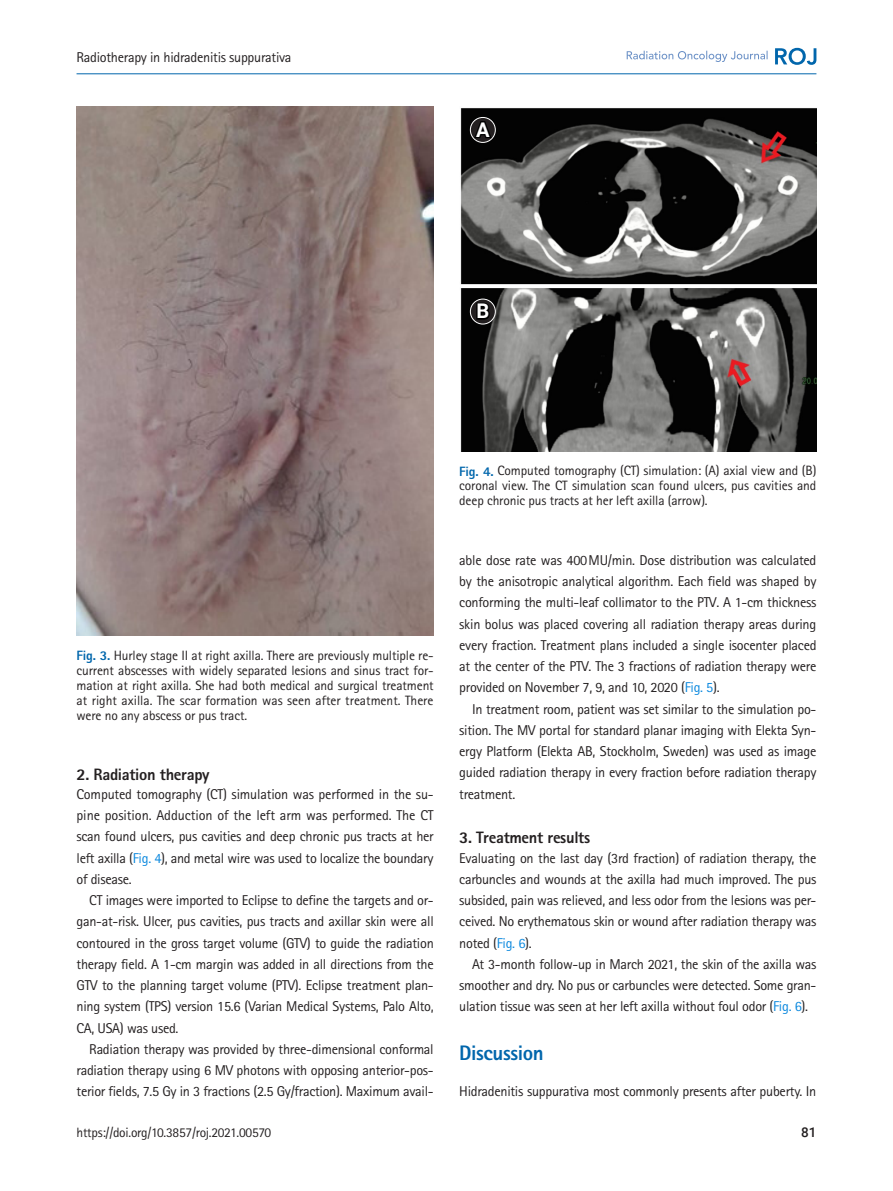
<style>
.page{position:relative;width:893px;height:1191px;background:#fff}
.page>*{position:absolute;margin:0;border:0;box-sizing:border-box;transform-origin:0 0}
.body-title{font:800 21px "Rotis Sans Serif Std";letter-spacing:-.02em;color:#0166ac}
.t1{font:700 20.25px "Roboto";color:#fff}
.body-sub-title{font:800 16.5px "Rotis Sans Serif Std";letter-spacing:-.02em;color:#231f20}
.body{font:14.25px/21.3px "Rotis Sans Serif Std";letter-spacing:-.02em;color:#231f20;text-align:justify}
.fig-caption{font:13.5px/15px "Rotis Sans Serif Std";letter-spacing:-.01em;color:#231f20;text-align:justify}
.t2{font:500 13.5px "Roboto";color:#231f20}
.s1{font-weight:800;color:#0166ac}
.s2{color:#0b88de}
</style>
<div class="page">
<img style="left:77px;top:106px;width:357px;height:529px">
<img style="left:460px;top:108px;width:356px;height:344px">
<svg style="left:470px;top:117px;width:25px;height:25px"></svg>
<div style="left:470px;top:117px;width:26px;height:26px;border:1px solid #fff;border-radius:50%"></div>
<svg style="left:472px;top:120px;width:22px;height:20px"></svg>
<svg style="left:470px;top:299px;width:25px;height:25px"></svg>
<div style="left:470px;top:298px;width:26px;height:26px;border:1px solid #fff;border-radius:50%"></div>
<svg style="left:475px;top:300px;width:17px;height:21px"></svg>
<hr style="left:77px;top:73px;width:739px;height:1px;background:#0166ac">
<svg style="left:775px;top:48px;width:41px;height:17px"></svg>
<svg style="left:627px;top:51px;width:141px;height:11px"></svg>
<p class="body" style="left:77px;top:46px;width:216px">Radiotherapy in hidradenitis suppurativa</p>
<p class="t1" style="left:476px;top:115px;width:15px">A</p>
<p class="t1" style="left:476px;top:297px;width:14px">B</p>
<p class="fig-caption" style="left:77px;top:647px;width:359px"><span class="s1">Fig. 3.</span> Hurley stage II at right axilla. There are previously multiple re&shy;current abscesses with widely separated lesions and sinus tract for&shy;mation at right axilla. She had both medical and surgical treatment at right axilla. The scar formation was seen after treatment. There were no any abscess or pus tract.</p>
<p class="body-sub-title" style="left:77px;top:763px;width:135px">2. Radiation therapy</p>
<p class="body" style="left:77px;top:783px;width:359px">Computed tomography (CT) simulation was performed in the su&shy;pine position. Adduction of the left arm was performed. The CT scan found ulcers, pus cavities and deep chronic pus tracts at her left axilla (<span class="s2">Fig. 4</span>), and metal wire was used to localize the boundary of disease.</p>
<p class="body" style="left:77px;top:889px;width:359px;text-indent:13px">CT images were imported to Eclipse to define the targets and or&shy;gan-at-risk. Ulcer, pus cavities, pus tracts and axillar skin were all contoured in the gross target volume (GTV) to guide the radiation therapy field. A 1-cm margin was added in all directions from the GTV to the planning target volume (PTV). Eclipse treatment plan&shy;ning system (TPS) version 15.6 (Varian Medical Systems, Palo Alto, CA, USA) was used.</p>
<p class="body" style="left:77px;top:1038px;width:359px;text-indent:13px">Radiation therapy was provided by three-dimensional conformal radiation therapy using 6 MV photons with opposing anterior-pos&shy;terior fields, 7.5 Gy in 3 fractions (2.5 Gy/fraction). Maximum avail-</p>
<p class="fig-caption" style="left:459px;top:463px;width:359px"><span class="s1">Fig. 4.</span> Computed tomography (CT) simulation: (A) axial view and (B) coronal view. The CT simulation scan found ulcers, pus cavities and deep chronic pus tracts at her left axilla (arrow).</p>
<p class="body" style="left:459px;top:549px;width:359px">able dose rate was 400MU/min. Dose distribution was calculated by the anisotropic analytical algorithm. Each field was shaped by conforming the multi-leaf collimator to the PTV. A 1-cm thickness skin bolus was placed covering all radiation therapy areas during every fraction. Treatment plans included a single isocenter placed at the center of the PTV. The 3 fractions of radiation therapy were provided on November 7, 9, and 10, 2020 (<span class="s2">Fig. 5</span>).</p>
<p class="body" style="left:459px;top:698px;width:359px;text-indent:13px">In treatment room, patient was set similar to the simulation po&shy;sition. The MV portal for standard planar imaging with Elekta Syn&shy;ergy Platform (Elekta AB, Stockholm, Sweden) was used as image guided radiation therapy in every fraction before radiation therapy treatment.</p>
<p class="body-sub-title" style="left:459px;top:827px;width:132px">3. Treatment results</p>
<p class="body" style="left:459px;top:847px;width:359px">Evaluating on the last day (3rd fraction) of radiation therapy, the carbuncles and wounds at the axilla had much improved. The pus subsided, pain was relieved, and less odor from the lesions was per&shy;ceived. No erythematous skin or wound after radiation therapy was noted (<span class="s2">Fig. 6</span>).</p>
<p class="body" style="left:459px;top:953px;width:359px;text-indent:13px">At 3-month follow-up in March 2021, the skin of the axilla was smoother and dry. No pus or carbuncles were detected. Some gran&shy;ulation tissue was seen at her left axilla without foul odor (<span class="s2">Fig. 6</span>).</p>
<p class="body-title" style="left:459px;top:1039px;width:86px">Discussion</p>
<p class="body" style="left:459px;top:1080px;width:359px">Hidradenitis suppurativa most commonly presents after puberty. In</p>
<p class="fig-caption" style="left:77px;top:1124px;width:196px">https://doi.org/10.3857/roj.2021.00570</p>
<p class="t2" style="left:801px;top:1123px;width:17px">81</p>
</div>
